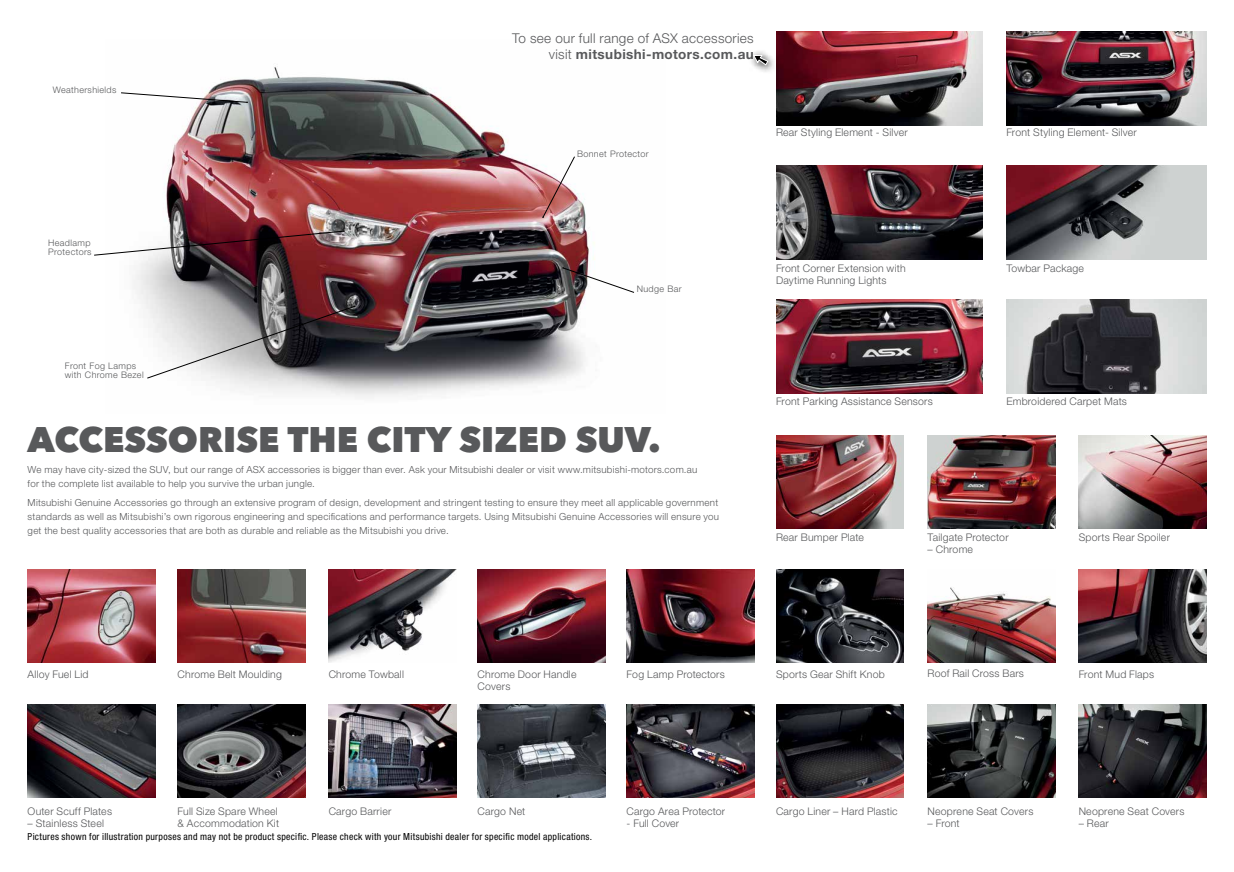
<style>
.page{position:relative;width:1234px;height:872px;background:#fff}
.page>*{position:absolute;margin:0;border:0;box-sizing:border-box;transform-origin:0 0}
.t1{font:800 35.25px "Avenir Next LT Pro";color:#58595b}
.t2{font:300 13.5px/16.5px "Helvetica Neue";letter-spacing:.02em;color:#58595b;text-align:right}
.t3{font:300 10.5px/12px "Helvetica Neue";letter-spacing:.02em;color:#58595b}
.t4{font:300 9.75px/14.1px "Helvetica Neue";letter-spacing:.025em;color:#58595b}
.t5{font:condensed 9.75px "Helvetica Neue";letter-spacing:.03em;color:#000}
.t6{font:300 9px/9px "Helvetica Neue";letter-spacing:.04em;color:#58595b}
.s1{font-weight:700}
</style>
<div class="page">
<img style="left:1006px;top:300px;width:199px;height:93px">
<img style="left:776px;top:300px;width:206px;height:93px">
<img style="left:1006px;top:32px;width:199px;height:93px">
<img style="left:1006px;top:165px;width:199px;height:94px">
<img style="left:776px;top:165px;width:206px;height:94px">
<img style="left:133px;top:67px;width:502px;height:331px">
<svg style="left:562px;top:267px;width:72px;height:26px"></svg>
<svg style="left:542px;top:156px;width:33px;height:62px"></svg>
<svg style="left:147px;top:305px;width:208px;height:73px;background:#979396"></svg>
<svg style="left:121px;top:92px;width:127px;height:11px"></svg>
<svg style="left:94px;top:230px;width:251px;height:25px"></svg>
<img style="left:328px;top:569px;width:128px;height:93px">
<img style="left:776px;top:435px;width:127px;height:94px">
<img style="left:28px;top:569px;width:127px;height:93px">
<img style="left:927px;top:587px;width:127px;height:75px">
<img style="left:1078px;top:435px;width:127px;height:94px">
<img style="left:328px;top:704px;width:128px;height:94px">
<img style="left:626px;top:704px;width:128px;height:94px">
<img style="left:28px;top:704px;width:127px;height:94px">
<img style="left:927px;top:435px;width:127px;height:94px">
<img style="left:1078px;top:569px;width:127px;height:93px">
<img style="left:626px;top:569px;width:128px;height:93px">
<img style="left:776px;top:569px;width:127px;height:93px">
<img style="left:776px;top:704px;width:127px;height:94px">
<img style="left:1078px;top:704px;width:127px;height:94px">
<img style="left:927px;top:704px;width:127px;height:94px">
<img style="left:178px;top:704px;width:127px;height:94px">
<img style="left:477px;top:704px;width:128px;height:94px">
<img style="left:178px;top:569px;width:127px;height:93px">
<img style="left:477px;top:569px;width:128px;height:93px">
<img style="left:776px;top:32px;width:206px;height:93px">
<svg style="left:751px;top:56px;width:23px;height:16px"></svg>
<svg style="left:752px;top:51px;width:22px;height:15px"></svg>
<p class="t6" style="left:53px;top:85px;width:65px">Weathershields</p>
<h2 class="t2" style="left:512px;top:29px;width:243px">To see our full range of ASX accessories visit <span class="s1">mitsubishi-motors.com.au</span></h2>
<p class="t6" style="left:577px;top:149px;width:73px">Bonnet Protector</p>
<p class="t3" style="left:775px;top:126px;width:133px">Rear Styling Element - Silver</p>
<p class="t3" style="left:1006px;top:126px;width:132px">Front Styling Element- Silver</p>
<p class="t6" style="left:48px;top:238px;width:45px">Headlamp<br>Protectors</p>
<p class="t6" style="left:65px;top:361px;width:80px">Front Fog Lamps with Chrome Bezel</p>
<p class="t6" style="left:636px;top:284px;width:46px">Nudge Bar</p>
<h1 class="t1" style="left:28px;top:417px;width:634px">ACCESSORISE THE CITY SI ZED SUV.</h1>
<p class="t4" style="left:28px;top:462px;width:671px">We may have city-sized the SUV, but our range of ASX accessories is bigger than ever. Ask your Mitsubishi dealer or visit www.mitsubishi-motors.com.au for the complete list available to help you survive the urban jungle.</p>
<p class="t4" style="left:28px;top:495px;width:693px;text-align:justify">Mitsubishi Genuine Accessories go through an extensive program of design, development and stringent testing to ensure they meet all applicable government standards as well as Mitsubishi’s own rigorous engineering and specifications and performance targets. Using Mitsubishi Genuine Accessories will ensure you get the best quality accessories that are both as durable and reliable as the Mitsubishi you drive.</p>
<p class="t3" style="left:775px;top:262px;width:131px">Front Corner Extension with<br>Daytime Running Lights</p>
<p class="t3" style="left:1006px;top:262px;width:79px">Towbar Package</p>
<p class="t3" style="left:775px;top:395px;width:158px">Front Parking Assistance Sensors</p>
<p class="t3" style="left:1006px;top:395px;width:122px">Embroidered Carpet Mats</p>
<p class="t3" style="left:775px;top:531px;width:89px">Rear Bumper Plate</p>
<p class="t3" style="left:1078px;top:531px;width:93px">Sports Rear Spoiler</p>
<p class="t3" style="left:927px;top:531px;width:83px">Tailgate Protector</p>
<p class="t3" style="left:927px;top:543px;width:47px">– Chrome</p>
<p class="t3" style="left:28px;top:667px;width:62px">Alloy Fuel Lid</p>
<p class="t3" style="left:28px;top:804px;width:86px">Outer Scuff Plates</p>
<p class="t3" style="left:28px;top:816px;width:78px">– Stainless Steel</p>
<p class="t3" style="left:178px;top:667px;width:106px">Chrome Belt Moulding</p>
<p class="t3" style="left:927px;top:667px;width:98px">Roof Rail Cross Bars</p>
<p class="t3" style="left:328px;top:667px;width:77px">Chrome Towball</p>
<p class="t3" style="left:477px;top:667px;width:100px">Chrome Door Handle<br>Covers</p>
<p class="t3" style="left:626px;top:667px;width:100px">Fog Lamp Protectors</p>
<p class="t3" style="left:775px;top:667px;width:110px">Sports Gear Shift Knob</p>
<p class="t3" style="left:1078px;top:667px;width:77px">Front Mud Flaps</p>
<p class="t3" style="left:328px;top:804px;width:64px">Cargo Barrier</p>
<p class="t3" style="left:626px;top:804px;width:100px">Cargo Area Protector</p>
<p class="t3" style="left:626px;top:816px;width:54px">- Full Cover</p>
<p class="t3" style="left:178px;top:804px;width:103px">Full Size Spare Wheel &amp; Accommodation Kit</p>
<p class="t3" style="left:477px;top:804px;width:49px">Cargo Net</p>
<p class="t3" style="left:775px;top:804px;width:123px">Cargo Liner – Hard Plastic</p>
<p class="t3" style="left:1078px;top:804px;width:107px">Neoprene Seat Covers</p>
<p class="t3" style="left:1078px;top:816px;width:32px">– Rear</p>
<p class="t3" style="left:927px;top:804px;width:107px">Neoprene Seat Covers</p>
<p class="t3" style="left:927px;top:816px;width:34px">– Front</p>
<p class="t5" style="left:28px;top:831px;width:566px">Pictures shown for illustration purposes and may not be product specific. Please check with your Mitsubishi dealer for specific model applications.</p>
</div>
